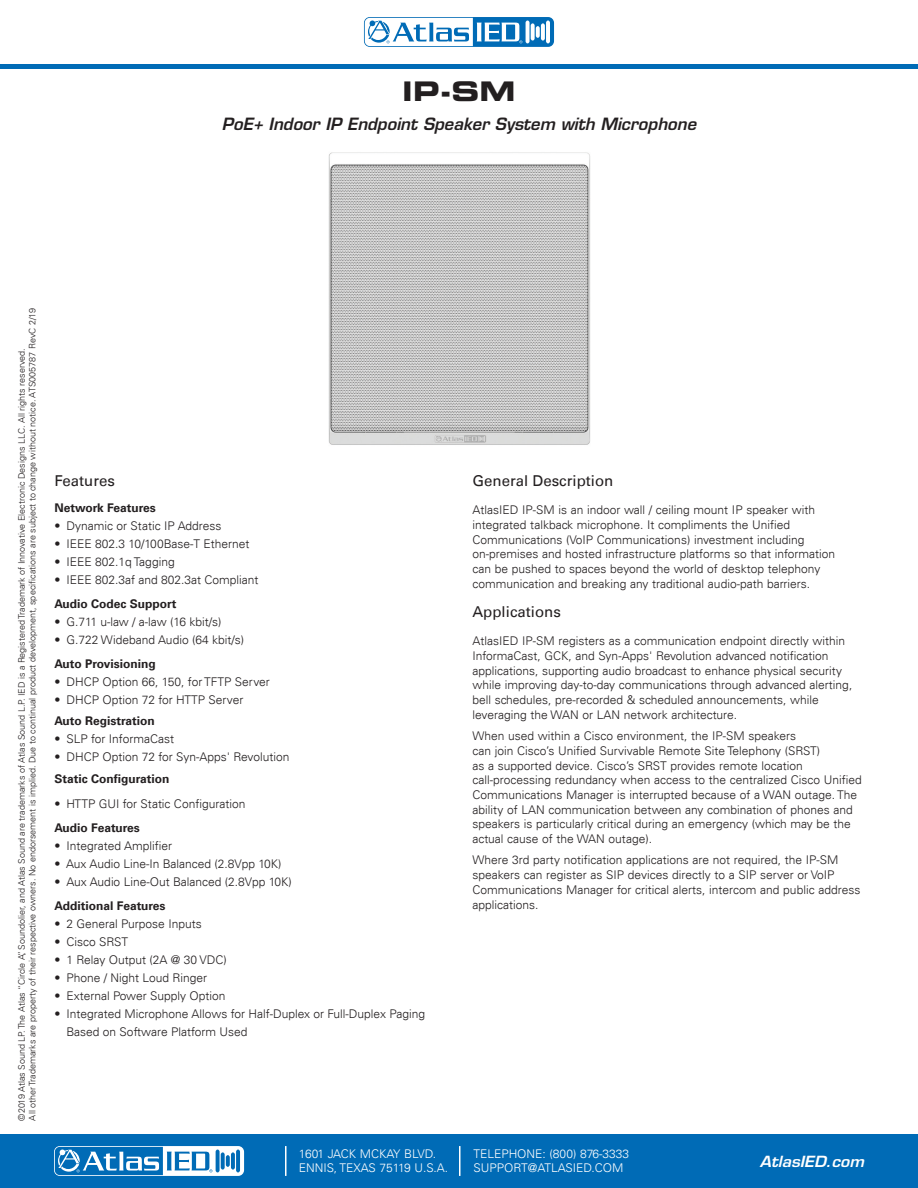
<style>
.page{position:relative;width:918px;height:1188px;background:#fff}
.page>*{position:absolute;margin:0;border:0;box-sizing:border-box;transform-origin:0 0}
.t1{font:27px "Eurostile LT Std Bold Ex 2";color:#231f20}
.t2{font:italic 600 16.5px "Eurostile LT Std";color:#231f20}
.t3{font:15px "Univers LT";color:#231f20}
.t4{font:italic 600 15px "Eurostile LT Std";color:#fff;scale:1.05 1}
.t5{font:300 12px/14.7px "Univers LT";color:#231f20}
.t6{font:700 12px "Univers LT";color:#231f20}
.t7{font:300 12px/13.5px "Univers LT";color:#fff}
.t8{font:300 9px/10.8px "Univers LT";color:#231f20}
</style>
<div class="page">
<div style="left:0;top:1134px;width:918px;height:54px;background:#006bb6"></div>
<svg style="left:54px;top:1146px;width:190px;height:30px"></svg>
<hr style="left:285px;top:1146px;width:2px;height:30px;background:#fff">
<hr style="left:459px;top:1146px;width:1px;height:30px;background:#fff">
<hr style="left:0;top:64px;width:918px;height:4px;background:#006bb6">
<svg style="left:364px;top:17px;width:190px;height:30px"></svg>
<svg style="left:526px;top:21px;width:4px;height:22px"></svg>
<hr style="left:546px;top:21px;width:4px;height:22px;background:#fff;border-radius:2px">
<svg style="left:531px;top:23px;width:4px;height:18px"></svg>
<svg style="left:541px;top:23px;width:4px;height:18px"></svg>
<svg style="left:536px;top:26px;width:4px;height:12px"></svg>
<svg style="left:365px;top:18px;width:157px;height:28px"></svg>
<img style="left:328px;top:152px;width:263px;height:293px">
<h1 class="t1" style="left:402px;top:73px;width:115px">IP-SM</h1>
<h2 class="t2" style="left:222px;top:113px;width:476px">PoE+ Indoor IP Endpoint Speaker System with Microphone</h2>
<p class="t8" style="left:16px;top:1120px;width:814px;rotate:-90deg">©2019 Atlas Sound LP. The Atlas “Circle A”, Soundolier, and Atlas Sound are trademarks of Atlas Sound L.P. IED is a Registered Trademark of Innovative Electronic Designs LLC. All rights reserved.<br>All other Trademarks are property of their respective owners. No endorsement is implied. Due to continual product development, specifications are subject to change without notice. ATS005787 RevC 2/19</p>
<p class="t3" style="left:55px;top:472px;width:62px">Features</p>
<p class="t6" style="left:55px;top:500px;width:103px">Network Features</p>
<p class="t5" style="left:55px;top:519px;width:169px">• Dynamic or Static IP Address</p>
<p class="t5" style="left:55px;top:537px;width:196px">• IEEE 802.3 10/100Base-T Ethernet</p>
<p class="t5" style="left:55px;top:555px;width:122px">• IEEE 802.1q Tagging</p>
<p class="t5" style="left:55px;top:573px;width:206px">• IEEE 802.3af and 802.3at Compliant</p>
<p class="t6" style="left:55px;top:597px;width:123px">Audio Codec Support</p>
<p class="t5" style="left:55px;top:615px;width:168px">• G.711 u-law / a-law (16 kbit/s)</p>
<p class="t5" style="left:55px;top:633px;width:191px">• G.722 Wideband Audio (64 kbit/s)</p>
<p class="t6" style="left:55px;top:657px;width:103px">Auto Provisioning</p>
<p class="t5" style="left:55px;top:675px;width:217px">• DHCP Option 66, 150, for TFTP Server</p>
<p class="t5" style="left:55px;top:693px;width:190px">• DHCP Option 72 for HTTP Server</p>
<p class="t6" style="left:55px;top:714px;width:102px">Auto Registration</p>
<p class="t5" style="left:55px;top:732px;width:121px">• SLP for InformaCast</p>
<p class="t5" style="left:55px;top:750px;width:236px">• DHCP Option 72 for Syn-Apps' Revolution</p>
<p class="t6" style="left:55px;top:772px;width:117px">Static Configuration</p>
<p class="t5" style="left:55px;top:796px;width:192px">• HTTP GUI for Static Configuration</p>
<p class="t6" style="left:55px;top:821px;width:87px">Audio Features</p>
<p class="t5" style="left:55px;top:838px;width:119px">• Integrated Amplifier</p>
<p class="t5" style="left:55px;top:856px;width:229px">• Aux Audio Line-In Balanced (2.8Vpp 10K)</p>
<p class="t5" style="left:55px;top:874px;width:239px">• Aux Audio Line-Out Balanced (2.8Vpp 10K)</p>
<p class="t6" style="left:55px;top:899px;width:113px">Additional Features</p>
<p class="t5" style="left:55px;top:916px;width:149px">• 2 General Purpose Inputs</p>
<p class="t5" style="left:55px;top:934px;width:75px">• Cisco SRST</p>
<p class="t5" style="left:55px;top:952px;width:174px">• 1 Relay Output (2A @ 30 VDC)</p>
<p class="t5" style="left:55px;top:970px;width:154px">• Phone / Night Loud Ringer</p>
<p class="t5" style="left:55px;top:988px;width:172px">• External Power Supply Option</p>
<p class="t5" style="left:67px;top:1005px;width:360px;line-height:18px;text-indent:-12px">• Integrated Microphone Allows for Half-Duplex or Full-Duplex Paging<br>Based on Software Platform Used</p>
<p class="t7" style="left:299px;top:1147px;width:151px">1601 JACK MCKAY BLVD.<br>ENNIS, TEXAS 75119 U.S.A.</p>
<p class="t3" style="left:472px;top:472px;width:142px">General Description</p>
<p class="t5" style="left:472px;top:503px;width:364px">AtlasIED IP-SM is an indoor wall / ceiling mount IP speaker with integrated talkback microphone. It compliments the Unified Communications (VoIP Communications) investment including on-premises and hosted infrastructure platforms so that information can be pushed to spaces beyond the world of desktop telephony communication and breaking any traditional audio-path barriers.</p>
<p class="t3" style="left:472px;top:603px;width:90px">Applications</p>
<p class="t5" style="left:472px;top:634px;width:382px">AtlasIED IP-SM registers as a communication endpoint directly within InformaCast, GCK, and Syn-Apps' Revolution advanced notification applications, supporting audio broadcast to enhance physical security while improving day-to-day communications through advanced alerting, bell schedules, pre-recorded &amp; scheduled announcements, while leveraging the WAN or LAN network architecture.</p>
<p class="t5" style="left:472px;top:729px;width:391px">When used within a Cisco environment, the IP-SM speakers<br>can join Cisco’s Unified Survivable Remote Site Telephony (SRST)<br>as a supported device. Cisco’s SRST provides remote location call-processing redundancy when access to the centralized Cisco Unified Communications Manager is interrupted because of a WAN outage. The ability of LAN communication between any combination of phones and speakers is particularly critical during an emergency (which may be the actual cause of the WAN outage).</p>
<p class="t5" style="left:472px;top:853px;width:389px">Where 3rd party notification applications are not required, the IP-SM speakers can register as SIP devices directly to a SIP server or VoIP Communications Manager for critical alerts, intercom and public address applications.</p>
<p class="t7" style="left:473px;top:1147px;width:157px">TELEPHONE: (800) 876-3333<br>SUPPORT@ATLASIED.COM</p>
<p class="t4" style="left:760px;top:1152px;width:101px">AtlasIED.com</p>
</div>
